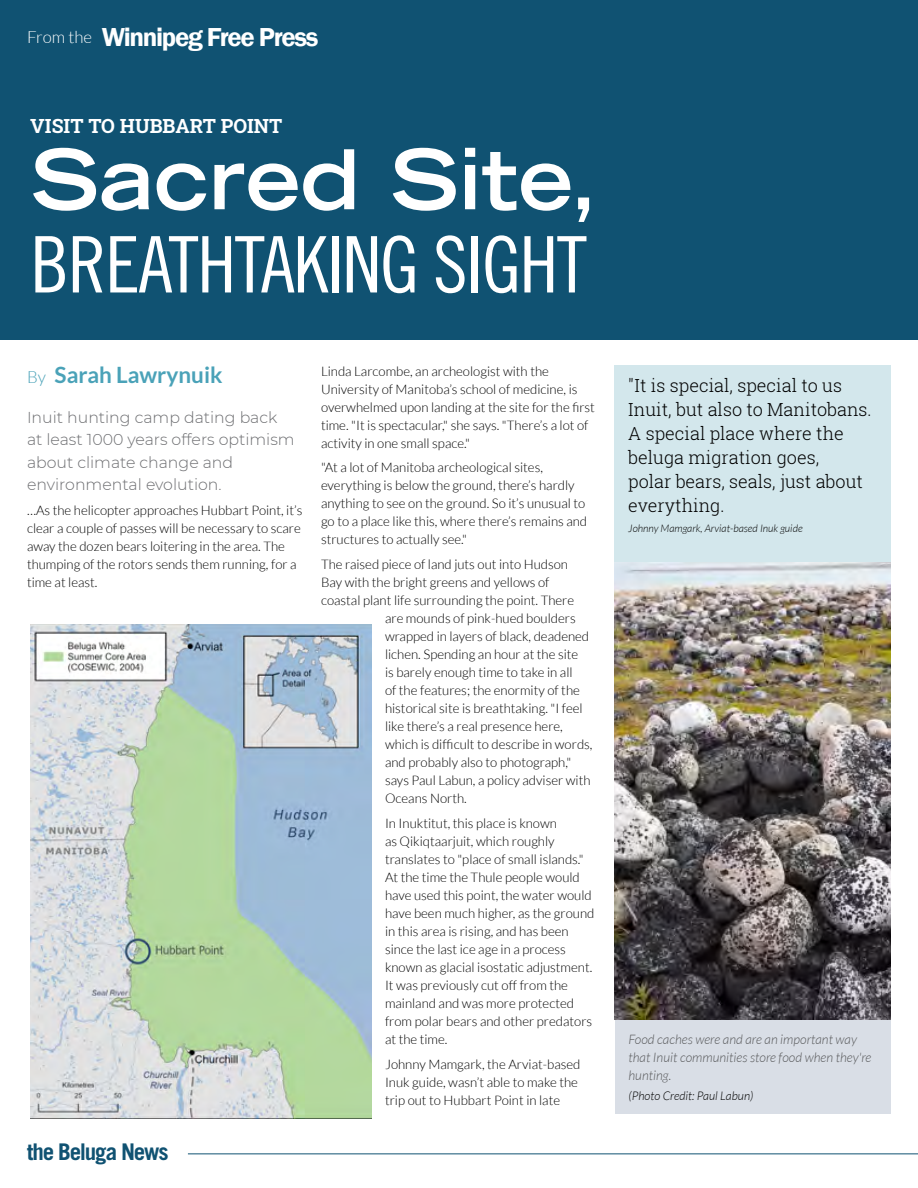
<style>
.page{position:relative;width:918px;height:1188px;background:#fff}
.page>*{position:absolute;margin:0;border:0;box-sizing:border-box;transform-origin:0 0}
.t1{font:700 expanded 82.5px "Trade Gothic LT Std";color:#fff}
.t2{font:78px "Trade Gothic LT Std Cn 18";letter-spacing:-.02em;color:#fff}
.t3{font:600 26.7px "Franklin Gothic";letter-spacing:-.05em;color:#fff}
.t4{font:700 22.95px "Trade Gothic LT Std";letter-spacing:-.05em;color:#105272}
.t5{font:700 22.5px "Lato";color:#4aa2b8}
.t6{font:700 19.5px "Roboto Slab";color:#fff}
.t7{font:300 18px/24px "Roboto Slab";color:#000}
.t8{font:300 15.75px/22.5px "Montserrat";color:#6d6e71}
.t9{font:300 13.2px/18px "Lato";color:#000}
.t10{font:italic 300 13.2px/18px "Lato";color:#58595b}
.t11{font:italic 300 12px "Lato";color:#000}
.t12{font:italic 300 10.5px "Lato";color:#000}
.s1{font-family:"Lato";font-weight:300;font-size:16.8px}
.s2{font-weight:300;font-size:16.8px}
</style>
<div class="page">
<img style="left:615px;top:562px;width:276px;height:458px">
<hr style="left:188px;top:1153px;width:730px;height:1px;background:#105272">
<div style="left:615px;top:1020px;width:276px;height:94px;background:#d9dee6"></div>
<div style="left:0;top:0;width:918px;height:339px;background:#105272"></div>
<div style="left:615px;top:365px;width:276px;height:197px;background:#d3e7ec"></div>
<img style="left:30px;top:625px;width:342px;height:493px">
<h3 class="t3" style="left:27px;top:20px;width:293px"><span class="s1">From the</span> Winnipeg Free Press</h3>
<h3 class="t6" style="left:30px;top:112px;width:254px">VISIT TO HUBBART POINT</h3>
<h1 class="t1" style="left:30px;top:126px;width:570px">Sacred Site,</h1>
<h2 class="t2" style="left:30px;top:218px;width:558px">BREATHTAKING SIGHT</h2>
<h3 class="t5" style="left:27px;top:362px;width:197px"><span class="s2">By</span> Sarah Lawrynuik</h3>
<p class="t8" style="left:27px;top:406px;width:269px">Inuit hunting camp dating back at least 1000 years offers optimism about climate change and environmental evolution.</p>
<p class="t9" style="left:27px;top:501px;width:277px">…As the helicopter approaches Hubbart Point, it’s clear a couple of passes will be necessary to scare away the dozen bears loitering in the area. The thumping of the rotors sends them running, for a time at least.</p>
<h3 class="t4" style="left:27px;top:1138px;width:143px">the Beluga News</h3>
<p class="t9" style="left:321px;top:362px;width:276px">Linda Larcombe, an archeologist with the University of Manitoba’s school of medicine, is overwhelmed upon landing at the site for the first time. "It is spectacular," she says. "There’s a lot of activity in one small space."</p>
<p class="t9" style="left:321px;top:459px;width:268px">"At a lot of Manitoba archeological sites, everything is below the ground, there’s hardly anything to see on the ground. So it’s unusual to go to a place like this, where there’s remains and structures to actually see."</p>
<p class="t9" style="left:321px;top:556px;width:249px">The raised piece of land juts out into Hudson</p>
<p class="t9" style="left:321px;top:574px;width:230px">Bay with the bright greens and yellows of</p>
<p class="t9" style="left:321px;top:592px;width:255px">coastal plant life surrounding the point. There</p>
<p class="t9" style="left:385px;top:610px;width:192px">are mounds of pink-hued boulders</p>
<p class="t9" style="left:385px;top:628px;width:206px">wrapped in layers of black, deadened</p>
<p class="t9" style="left:385px;top:646px;width:195px">lichen. Spending an hour at the site</p>
<p class="t9" style="left:385px;top:664px;width:189px">is barely enough time to take in all</p>
<p class="t9" style="left:385px;top:682px;width:196px">of the features; the enormity of the</p>
<p class="t9" style="left:385px;top:700px;width:199px">historical site is breathtaking. "I feel</p>
<p class="t9" style="left:385px;top:718px;width:179px">like there’s a real presence here,</p>
<p class="t9" style="left:385px;top:736px;width:209px">which is difficult to describe in words,</p>
<p class="t9" style="left:385px;top:754px;width:188px">and probably also to photograph,"</p>
<p class="t9" style="left:385px;top:772px;width:207px">says Paul Labun, a policy adviser with</p>
<p class="t9" style="left:385px;top:790px;width:83px">Oceans North.</p>
<p class="t9" style="left:385px;top:814px;width:211px">In Inuktitut, this place is known<br>as Qikiqtaarjuit, which roughly translates to "place of small islands." At the time the Thule people would have used this point, the water would have been much higher, as the ground in this area is rising, and has been since the last ice age in a process known as glacial isostatic adjustment.<br>It was previously cut off from the mainland and was more protected from polar bears and other predators at the time.</p>
<p class="t9" style="left:385px;top:1055px;width:197px">Johnny Mamgark, the Arviat-based<br>Inuk guide, wasn’t able to make the trip out to Hubbart Point in late</p>
<h3 class="t7" style="left:628px;top:373px;width:245px">"It is special, special to us<br>Inuit, but also to Manitobans.<br>A special place where the beluga migration goes,<br>polar bears, seals, just about everything.</h3>
<p class="t12" style="left:628px;top:523px;width:176px">Johnny Mamgark, Arviat-based Inuk guide</p>
<p class="t10" style="left:628px;top:1031px;width:244px">Food caches were and are an important way that Inuit communities store food when they're hunting.</p>
<p class="t11" style="left:628px;top:1089px;width:127px">(Photo Credit: Paul Labun)</p>
</div>
